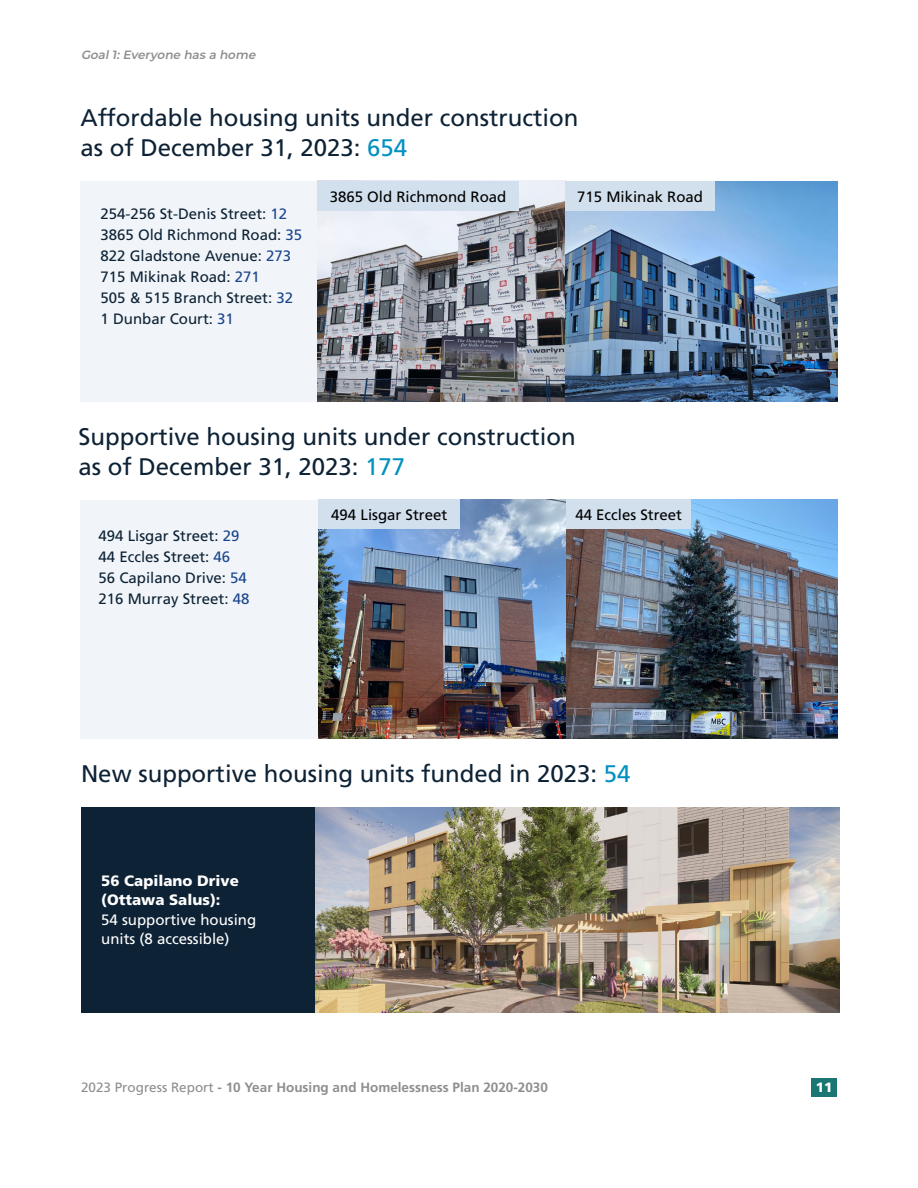
<style>
.page{position:relative;width:918px;height:1188px;background:#fff}
.page>*{position:absolute;margin:0;border:0;box-sizing:border-box;transform-origin:0 0}
.t1{font:24px/30px "Frutiger LT Std";color:#0d2235}
.t2{font:15px "Frutiger LT Std";color:#0d2235}
.t3{font:15px "Frutiger LT Std";color:#000}
.t4{font:15px/19.5px "Frutiger LT Std";color:#fff}
.t5{font:900 15px/19.5px "Frutiger LT Std";color:#fff}
.t6{font:700 13.5px "Frutiger LT Std";color:#8d8f8e}
.t7{font:900 13.5px "Frutiger LT Std";color:#fff}
.t8{font:italic 600 12px "Montserrat";color:#8d8f8e}
.s1{color:#0091c0}
.s2{color:#1c458c}
.s3{font-weight:400}
</style>
<div class="page">
<div style="left:80px;top:181px;width:757px;height:221px;background:#f1f5f9"></div>
<div style="left:81px;top:500px;width:429px;height:238px;background:#f1f5f9"></div>
<img style="left:317px;top:181px;width:520px;height:221px">
<div style="left:317px;top:181px;width:202px;height:30px;background:#d2e0ed"></div>
<div style="left:565px;top:181px;width:150px;height:30px;background:#d2e0ed"></div>
<img style="left:318px;top:500px;width:519px;height:238px">
<div style="left:318px;top:500px;width:142px;height:29px;background:#d2e0ed"></div>
<div style="left:566px;top:500px;width:125px;height:29px;background:#d2e0ed"></div>
<div style="left:81px;top:808px;width:242px;height:205px;background:#0d2235"></div>
<img style="left:315px;top:808px;width:524px;height:205px">
<div style="left:811px;top:1078px;width:26px;height:18px;background:#197673"></div>
<p class="t8" style="left:81px;top:46px;width:179px">Goal1:Everyone has a home</p>
<h4 class="t1" style="left:80px;top:103px;width:500px">Affordable housing units under construction as of December 31, 2023: <span class="s1">654</span></h4>
<p class="t2" style="left:101px;top:205px;width:188px">254-256 St-Denis Street: <span class="s2">12</span></p>
<p class="t2" style="left:101px;top:226px;width:203px">3865 Old Richmond Road: <span class="s2">35</span></p>
<p class="t2" style="left:101px;top:247px;width:192px">822 Gladstone Avenue: <span class="s2">273</span></p>
<p class="t2" style="left:101px;top:268px;width:161px">715 Mikinak Road: <span class="s2">271</span></p>
<p class="t2" style="left:101px;top:289px;width:194px">505 &amp; 515 Branch Street: <span class="s2">32</span></p>
<p class="t2" style="left:101px;top:310px;width:135px">1 Dunbar Court: <span class="s2">31</span></p>
<p class="t3" style="left:330px;top:188px;width:178px">3865 Old Richmond Road</p>
<p class="t3" style="left:577px;top:188px;width:127px">715 Mikinak Road</p>
<h4 class="t1" style="left:78px;top:422px;width:499px">Supportive housing units under construction as of December 31, 2023: <span class="s1">177</span></h4>
<p class="t2" style="left:99px;top:527px;width:142px">494 Lisgar Street: <span class="s2">29</span></p>
<p class="t2" style="left:99px;top:548px;width:133px">44 Eccles Street: <span class="s2">46</span></p>
<p class="t2" style="left:99px;top:569px;width:150px">56 Capilano Drive: <span class="s2">54</span></p>
<p class="t2" style="left:99px;top:590px;width:152px">216 Murray Street: <span class="s2">48</span></p>
<p class="t3" style="left:331px;top:506px;width:117px">494 Lisgar Street</p>
<p class="t3" style="left:575px;top:506px;width:108px">44 Eccles Street</p>
<h4 class="t1" style="left:81px;top:759px;width:551px">New supportive housing units funded in 2023: <span class="s1">54</span></h4>
<h5 class="t5" style="left:101px;top:871px;width:139px">56 Capilano Drive (Ottawa Salus):</h5>
<p class="t4" style="left:101px;top:910px;width:157px">54 supportive housing units (8 accessible)</p>
<p class="t6" style="left:81px;top:1079px;width:468px"><span class="s3">2023 Progress Report</span> - 10 Year Housing and Homelessness Plan 2020-2030</p>
<p class="t7" style="left:816px;top:1079px;width:18px">11</p>
</div>
